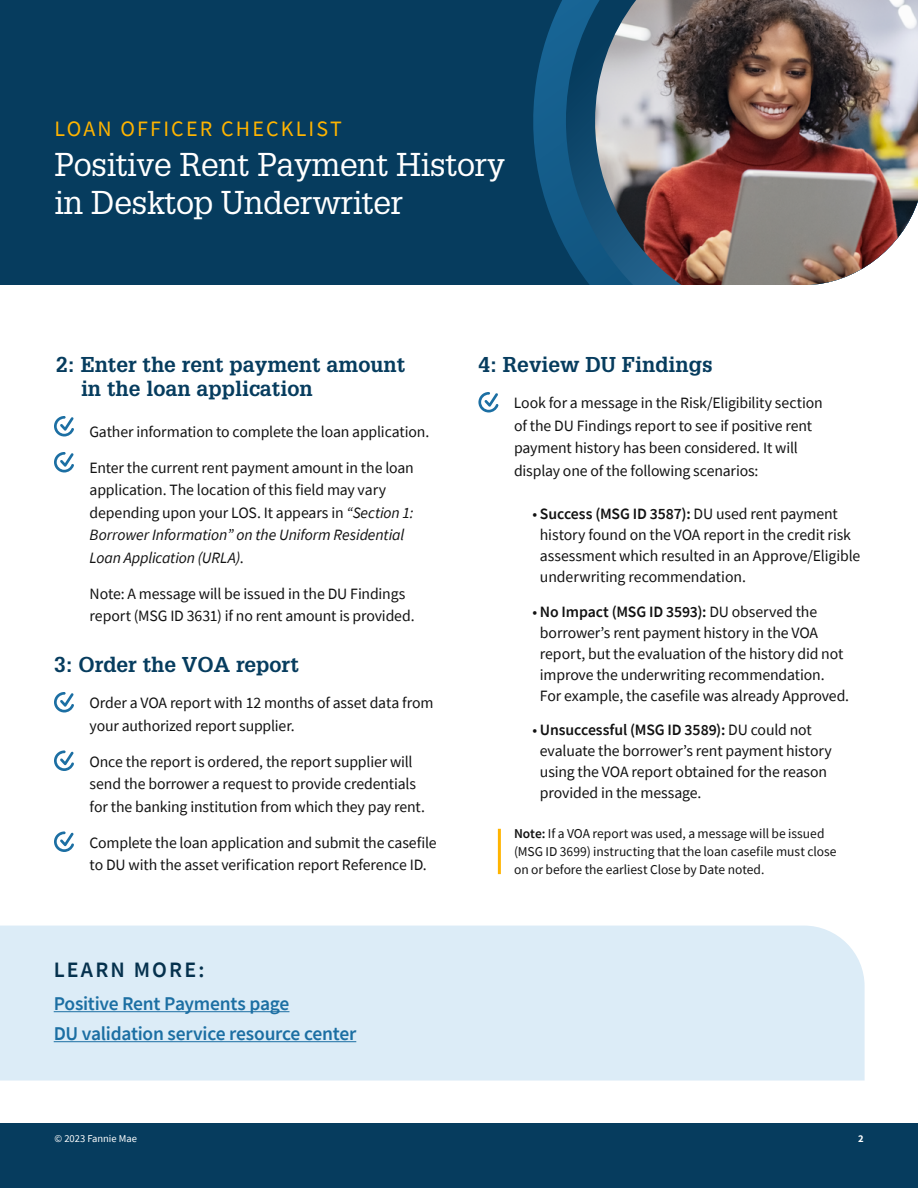
<style>
.page{position:relative;width:918px;height:1188px;background:#fff}
.page>*{position:absolute;margin:0;border:0;box-sizing:border-box;transform-origin:0 0}
.t1{font:32.25px/37.5px "Glypha LT Std";letter-spacing:-.015em;color:#fff}
.t2{font:21.9px "Source Sans Pro";letter-spacing:.1em;color:#ffb400}
.t3{font:600 21.9px "Source Sans Pro";letter-spacing:.1em;color:#05314d}
.t4{font:700 21px/24px "Glypha LT Std";color:#063c5e}
.t5{font:600 19.5px "Source Sans Pro";letter-spacing:-.015em;color:#1c6fa3}
.Paragraph_Style_1{font:15.75px/22.5px "Source Sans Pro";letter-spacing:-.01em;color:#121212}
._2nd_level_bullet{font:15.75px/21px "Source Sans Pro";letter-spacing:-.01em;color:#121212}
.Paragraph_Style_1-2{font:13.5px/18px "Source Sans Pro";letter-spacing:-.005em;color:#121212}
.t6{font:10.5px "Source Sans Pro";color:#fff}
.t7{font:700 10.5px "Source Sans Pro";color:#fff}
.s1{font-style:italic}
.s2{font-weight:600}
</style>
<div class="page">
<div style="left:0;top:0;width:524px;height:285px;background:#063c5e"></div>
<svg style="left:524px;top:0;width:42px;height:285px;background:#0c4c73"></svg>
<svg style="left:566px;top:0;width:29px;height:285px;background:#0f4d75"></svg>
<img style="left:595px;top:0;width:323px;height:285px">
<svg style="left:54px;top:416px;width:20px;height:20px"></svg>
<svg style="left:54px;top:452px;width:20px;height:20px"></svg>
<svg style="left:54px;top:692px;width:20px;height:20px"></svg>
<svg style="left:54px;top:750px;width:20px;height:21px"></svg>
<svg style="left:54px;top:831px;width:20px;height:21px"></svg>
<svg style="left:478px;top:392px;width:21px;height:20px"></svg>
<div style="left:0;top:1123px;width:918px;height:65px;background:#063c5e"></div>
<div style="left:0;top:926px;width:865px;height:155px;background:#dcecf7"></div>
<hr style="left:54px;top:1011px;width:235px;height:1px;background:#1c6fa3">
<hr style="left:54px;top:1041px;width:302px;height:1px;background:#1c6fa3">
<hr style="left:498px;top:829px;width:3px;height:45px;background:#ffb400">
<p class="t2" style="left:54px;top:115px;width:289px">LOAN OFFICER CHECKLIST</p>
<p class="t1" style="left:54px;top:146px;width:452px">Positive Rent Payment History in Desktop Underwriter</p>
<p class="t4" style="left:81px;top:352px;width:326px;text-indent:-25px">2: Enter the rent payment amount in the loan application</p>
<p class="Paragraph_Style_1" style="left:89px;top:420px;width:341px">Gather information to complete the loan application.</p>
<p class="Paragraph_Style_1" style="left:89px;top:456px;width:326px">Enter the current rent payment amount in the loan application. The location of this field may vary depending upon your LOS. It appears in <span class="s1">“Section 1:<br>Borrower Information” on the Uniform Residential Loan Application (URLA)</span>.</p>
<p class="Paragraph_Style_1" style="left:90px;top:582px;width:327px">Note: A message will be issued in the DU Findings report (MSG ID 3631) if no rent amount is provided.</p>
<p class="t4" style="left:54px;top:652px;width:246px">3: Order the VOA report</p>
<p class="Paragraph_Style_1" style="left:89px;top:691px;width:346px">Order a VOA report with 12 months of asset data from your authorized report supplier.</p>
<p class="Paragraph_Style_1" style="left:89px;top:750px;width:337px">Once the report is ordered, the report supplier will send the borrower a request to provide credentials for the banking institution from which they pay rent.</p>
<p class="Paragraph_Style_1" style="left:89px;top:831px;width:349px">Complete the loan application and submit the casefile to DU with the asset verification report Reference ID.</p>
<p class="t3" style="left:54px;top:956px;width:152px">LEARN MORE:</p>
<p class="t5" style="left:54px;top:991px;width:237px">Positive Rent Payments page</p>
<p class="t5" style="left:54px;top:1021px;width:304px">DU validation service resource center</p>
<p class="t4" style="left:478px;top:352px;width:236px">4: Review DU Findings</p>
<p class="Paragraph_Style_1" style="left:514px;top:391px;width:310px">Look for a message in the Risk/Eligibility section of the DU Findings report to see if positive rent payment history has been considered. It will display one of the following scenarios:</p>
<p class="_2nd_level_bullet" style="left:540px;top:503px;width:322px;text-indent:-8px">• <span class="s2">Success (MSG ID 3587):</span> DU used rent payment history found on the VOA report in the credit risk assessment which resulted in an Approve/Eligible underwriting recommendation.</p>
<p class="_2nd_level_bullet" style="left:540px;top:601px;width:311px;text-indent:-8px">• <span class="s2">No Impact (MSG ID 3593):</span> DU observed the borrower’s rent payment history in the VOA report, but the evaluation of the history did not improve the underwriting recommendation.<br>For example, the casefile was already Approved.</p>
<p class="_2nd_level_bullet" style="left:540px;top:719px;width:293px;text-indent:-8px">• <span class="s2">Unsuccessful (MSG ID 3589):</span> DU could not evaluate the borrower’s rent payment history using the VOA report obtained for the reason provided in the message.</p>
<p class="Paragraph_Style_1-2" style="left:514px;top:824px;width:324px"><span class="s2">Note:</span> If a VOA report was used, a message will be issued (MSG ID 3699) instructing that the loan casefile must close on or before the earliest Close by Date noted.</p>
<p class="t6" style="left:54px;top:1132px;width:84px">© 2023 Fannie Mae</p>
<p class="t7" style="left:858px;top:1131px;width:7px">2</p>
</div>
